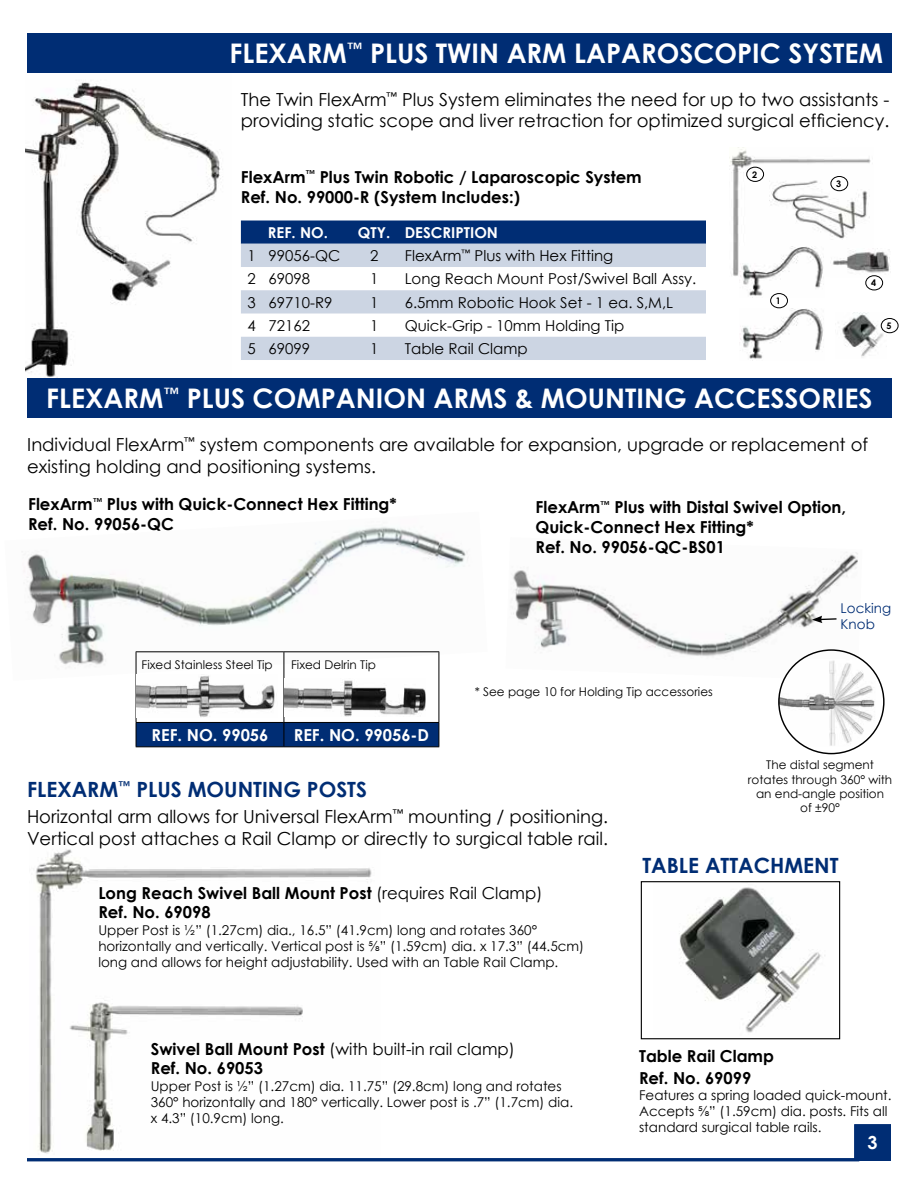
<style>
.page{position:relative;width:918px;height:1188px;background:#fff}
.page>*{position:absolute;margin:0;border:0;box-sizing:border-box;transform-origin:0 0}
.t1{font:700 27px "Century Gothic";color:#fff}
.t2{font:700 21px "Century Gothic";color:#002d74}
.t3{font:18px/21.6px "Century Gothic";color:#000}
.t4{font:700 18px "Century Gothic";color:#fff}
.t5{font:700 16.5px/19.8px "Century Gothic";color:#000}
.t6{font:700 16.5px "Century Gothic";color:#fff}
.t7{font:15px "Century Gothic";color:#000}
.t8{font:700 15px "Century Gothic";color:#fff}
.t9{font:13.5px/16.2px "Century Gothic";color:#000}
.t10{font:13.5px/16.2px "Century Gothic";color:#002d74}
.t11{font:12px/14.4px "Century Gothic";color:#000;text-align:center}
.t12{font:700 9px "Century Gothic";color:#000}
.s1{font-weight:400}
</style>
<div class="page">
<img style="left:22px;top:527px;width:446px;height:154px">
<img style="left:729px;top:147px;width:142px;height:129px">
<div style="left:746px;top:167px;width:18px;height:15px;border:1px solid #000;border-radius:50%"></div>
<div style="left:27px;top:33px;width:865px;height:40px;background:#002d74"></div>
<img style="left:35px;top:849px;width:337px;height:305px">
<img style="left:61px;top:987px;width:244px;height:164px">
<img style="left:679px;top:887px;width:146px;height:146px">
<div style="left:641px;top:881px;width:199px;height:158px;border:1px solid #000"></div>
<hr style="left:27px;top:1158px;width:832px;height:3px;background:#002d74">
<div style="left:855px;top:1125px;width:35px;height:35px;background:#002d74"></div>
<div style="left:854px;top:1124px;width:37px;height:37px;border:2px solid #002d74"></div>
<img style="left:25px;top:82px;width:197px;height:296px">
<div style="left:241px;top:221px;width:465px;height:23px;background:#002d74"></div>
<svg style="left:241px;top:244px;width:465px;height:116px;fill:#ccd5e3"></svg>
<div style="left:27px;top:378px;width:865px;height:40px;background:#002d74"></div>
<hr style="left:136px;top:651px;width:148px;height:1px;background:#000">
<hr style="left:136px;top:652px;width:1px;height:70px;background:#000">
<hr style="left:284px;top:651px;width:155px;height:1px;background:#000">
<hr style="left:284px;top:652px;width:1px;height:70px;background:#000">
<hr style="left:439px;top:652px;width:1px;height:70px;background:#000">
<div style="left:136px;top:722px;width:304px;height:25px;background:#002d74"></div>
<hr style="left:136px;top:746px;width:148px;height:1px;background:#000">
<hr style="left:284px;top:746px;width:155px;height:1px;background:#000">
<img style="left:137px;top:675px;width:141px;height:42px">
<img style="left:285px;top:679px;width:141px;height:37px">
<img style="left:740px;top:246px;width:85px;height:52px">
<img style="left:740px;top:309px;width:83px;height:50px">
<div style="left:770px;top:293px;width:18px;height:15px;border:1px solid #000;border-radius:50%"></div>
<img style="left:831px;top:249px;width:59px;height:29px">
<div style="left:865px;top:275px;width:18px;height:15px;border:1px solid #000;border-radius:50%"></div>
<img style="left:838px;top:312px;width:48px;height:46px">
<div style="left:881px;top:318px;width:17px;height:15px;border:1px solid #000;border-radius:50%"></div>
<img style="left:513px;top:552px;width:349px;height:107px">
<svg style="left:812px;top:616px;width:26px;height:7px"></svg>
<img style="left:779px;top:659px;width:96px;height:87px">
<img style="left:769px;top:172px;width:100px;height:68px">
<div style="left:831px;top:176px;width:17px;height:15px;border:1px solid #000;border-radius:50%"></div>
<h1 class="t1" style="left:230px;top:33px;width:655px">FLEXARM<sup>™</sup> PLUS TWIN ARM LAPAROSCOPIC SYSTEM</h1>
<h3 class="t3" style="left:241px;top:88px;width:650px">The Twin FlexArm<sup>™</sup> Plus System eliminates the need for up to two assistants - providing static scope and liver retraction for optimized surgical efficiency.</h3>
<p class="t5" style="left:241px;top:166px;width:402px">FlexArm<sup>™</sup> Plus Twin Robotic / Laparoscopic System<br>Ref. No. 99000-R (System Includes:)</p>
<p class="t8" style="left:268px;top:221px;width:61px">REF. NO.</p>
<p class="t8" style="left:358px;top:221px;width:142px">QTY. DESCRIPTION</p>
<p class="t7" style="left:248px;top:245px;width:94px">1 99056-QC</p>
<p class="t7" style="left:370px;top:245px;width:10px">2</p>
<p class="t7" style="left:405px;top:245px;width:210px">FlexArm<sup>™</sup> Plus with Hex Fitting</p>
<p class="t7" style="left:248px;top:268px;width:64px">2 69098</p>
<p class="t7" style="left:370px;top:268px;width:10px">1</p>
<p class="t7" style="left:405px;top:268px;width:293px">Long Reach Mount Post/Swivel Ball Assy.</p>
<p class="t7" style="left:248px;top:292px;width:86px">3 69710-R9</p>
<p class="t7" style="left:370px;top:292px;width:10px">1</p>
<p class="t7" style="left:405px;top:292px;width:270px">6.5mm Robotic Hook Set - 1 ea. S,M,L</p>
<p class="t7" style="left:248px;top:315px;width:64px">4 72162</p>
<p class="t7" style="left:370px;top:315px;width:10px">1</p>
<p class="t7" style="left:405px;top:315px;width:221px">Quick-Grip - 10mm Holding Tip</p>
<p class="t7" style="left:248px;top:338px;width:64px">5 69099</p>
<p class="t7" style="left:370px;top:338px;width:10px">1</p>
<p class="t7" style="left:405px;top:338px;width:125px">Table Rail Clamp</p>
<p class="t12" style="left:752px;top:168px;width:7px">2</p>
<p class="t12" style="left:776px;top:294px;width:7px">1</p>
<p class="t12" style="left:836px;top:177px;width:7px">3</p>
<p class="t12" style="left:871px;top:276px;width:7px">4</p>
<p class="t12" style="left:887px;top:319px;width:7px">5</p>
<h1 class="t1" style="left:46px;top:378px;width:828px">FLEXARM<sup>™</sup> PLUS COMPANION ARMS &amp; MOUNTING ACCESSORIES</h1>
<h3 class="t3" style="left:27px;top:433px;width:842px">Individual FlexArm<sup>™</sup> system components are available for expansion, upgrade or replacement of existing holding and positioning systems.</h3>
<p class="t5" style="left:28px;top:494px;width:370px">FlexArm<sup>™</sup> Plus with Quick-Connect Hex Fitting*<br>Ref. No. 99056-QC</p>
<p class="t5" style="left:536px;top:497px;width:312px">FlexArm<sup>™</sup> Plus with Distal Swivel Option,<br>Quick-Connect Hex Fitting*<br>Ref. No. 99056-QC-BS01</p>
<p class="t11" style="left:142px;top:657px;width:133px">Fixed Stainless Steel Tip</p>
<p class="t11" style="left:291px;top:657px;width:86px">Fixed Delrin Tip</p>
<p class="t6" style="left:152px;top:722px;width:118px">REF. NO. 99056</p>
<p class="t6" style="left:294px;top:722px;width:137px">REF. NO. 99056-D</p>
<h2 class="t2" style="left:27px;top:773px;width:341px">FLEXARM<sup>™</sup> PLUS MOUNTING POSTS</h2>
<p class="t11" style="left:475px;top:685px;width:240px">* See page 10 for Holding Tip accessories</p>
<h3 class="t3" style="left:27px;top:806px;width:583px">Horizontal arm allows for Universal FlexArm<sup>™</sup> mounting / positioning.<br>Vertical post attaches a Rail Clamp or directly to surgical table rail.</h3>
<p class="t10" style="left:841px;top:600px;width:52px">Locking<br>Knob</p>
<p class="t11" style="left:748px;top:757px;width:146px">The distal segment rotates through 360° with an end-angle position<br>of ±90°</p>
<p class="t5" style="left:98px;top:882px;width:446px">Long Reach Swivel Ball Mount Post <span class="s1">(requires Rail Clamp)<br></span>Ref. No. 69098</p>
<p class="t9" style="left:98px;top:921px;width:487px">Upper Post is ½” (1.27cm) dia., 16.5” (41.9cm) long and rotates 360° horizontally and vertically. Vertical post is ⅝” (1.59cm) dia. x 17.3” (44.5cm) long and allows for height adjustability. Used with an Table Rail Clamp.</p>
<p class="t5" style="left:151px;top:1038px;width:366px">Swivel Ball Mount Post <span class="s1">(with built-in rail clamp)<br></span>Ref. No. 69053</p>
<p class="t9" style="left:151px;top:1077px;width:424px">Upper Post is ½” (1.27cm) dia. 11.75” (29.8cm) long and rotates<br>360° horizontally and 180° vertically. Lower post is .7” (1.7cm) dia. x 4.3” (10.9cm) long.</p>
<h2 class="t2" style="left:642px;top:850px;width:198px">TABLE ATTACHMENT</h2>
<p class="t5" style="left:639px;top:1045px;width:136px;line-height:21.6px">Table Rail Clamp<br>Ref. No. 69099</p>
<p class="t9" style="left:639px;top:1087px;width:254px">Features a spring loaded quick-mount.<br>Accepts ⅝” (1.59cm) dia. posts. Fits all standard surgical table rails.</p>
<h3 class="t4" style="left:868px;top:1129px;width:12px">3</h3>
</div>
